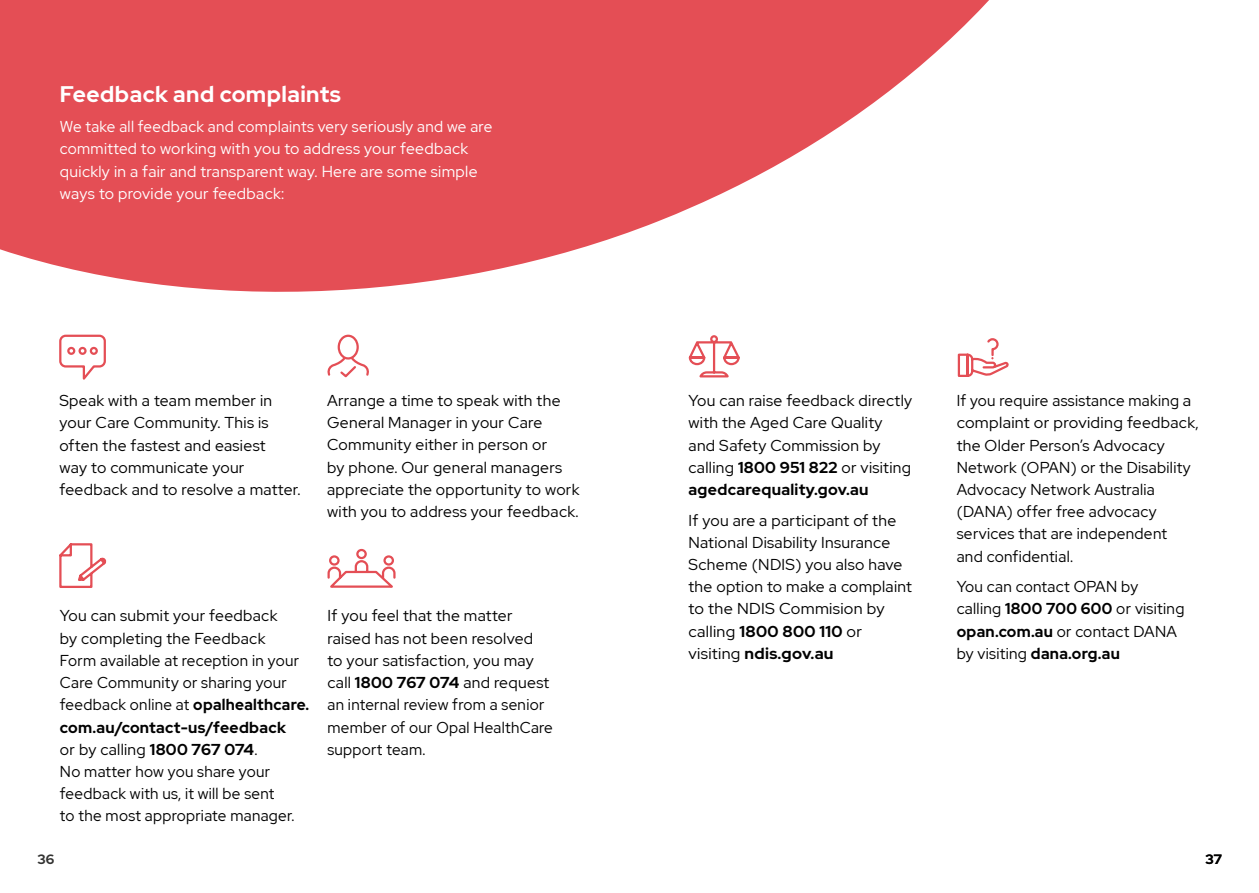
<style>
.page{position:relative;width:1259px;height:893px;background:#fff}
.page>*{position:absolute;margin:0;border:0;box-sizing:border-box;transform-origin:0 0}
.t1{font:700 22.5px "Red Hat Display";letter-spacing:.02em;color:#fff}
.t2{font:15.75px/22.2px "Red Hat Display";letter-spacing:.02em;color:#000}
.t3{font:15.75px/22.2px "Red Hat Display";letter-spacing:.02em;color:#fff}
.t4{font:700 13.5px "Red Hat Display";color:#333332}
.t5{font:700 13.5px "Red Hat Display";color:#000}
.s1{font-weight:700}
</style>
<div class="page">
<svg style="left:0;top:0;width:989px;height:292px;fill:#e44e55"></svg>
<svg style="left:957px;top:338px;width:52px;height:39px"></svg>
<svg style="left:688px;top:335px;width:52px;height:43px"></svg>
<svg style="left:327px;top:334px;width:42px;height:44px"></svg>
<svg style="left:59px;top:334px;width:47px;height:46px"></svg>
<svg style="left:327px;top:548px;width:69px;height:40px"></svg>
<svg style="left:59px;top:543px;width:48px;height:45px"></svg>
<h1 class="t1" style="left:60px;top:79px;width:282px">Feedback and complaints</h1>
<p class="t3" style="left:60px;top:115px;width:434px">We take all feedback and complaints very seriously and we are committed to working with you to address your feedback quickly in a fair and transparent way. Here are some simple ways to provide your feedback:</p>
<p class="t2" style="left:60px;top:389px;width:242px">Speak with a team member in your Care Community. This is often the fastest and easiest<br>way to communicate your feedback and to resolve a matter.</p>
<p class="t2" style="left:688px;top:389px;width:225px">You can raise feedback directly with the Aged Care Quality and Safety Commission by calling <span class="s1">1800 951 822</span> or visiting <span class="s1">agedcarequality.gov.au</span></p>
<p class="t2" style="left:688px;top:509px;width:225px">If you are a participant of the<br>National Disability Insurance<br>Scheme (NDIS) you also have the option to make a complaint to the NDIS Commision by calling <span class="s1">1800 800 110</span> or visiting <span class="s1">ndis.gov.au</span></p>
<p class="t2" style="left:327px;top:389px;width:254px">Arrange a time to speak with the<br>General Manager in your Care<br>Community either in person or<br>by phone. Our general managers appreciate the opportunity to work with you to address your feedback.</p>
<p class="t2" style="left:60px;top:605px;width:251px">You can submit your feedback<br>by completing the Feedback<br>Form available at reception in your<br>Care Community or sharing your feedback online at <span class="s1">opalhealthcare. com.au/contact-us/feedback<br></span>or by calling <span class="s1">1800 767 074</span>.<br>No matter how you share your feedback with us, it will be sent<br>to the most appropriate manager.</p>
<p class="t2" style="left:327px;top:605px;width:227px">If you feel that the matter raised has not been resolved<br>to your satisfaction, you may call <span class="s1">1800 767 074</span> and request an internal review from a senior member of our Opal HealthCare support team.</p>
<p class="t4" style="left:37px;top:851px;width:19px">36</p>
<p class="t2" style="left:956px;top:389px;width:243px">If you require assistance making a complaint or providing feedback, the Older Person’s Advocacy<br>Network (OPAN) or the Disability<br>Advocacy Network Australia (DANA) offer free advocacy services that are independent<br>and confidential.</p>
<p class="t2" style="left:956px;top:575px;width:229px">You can contact OPAN by calling <span class="s1">1800 700 600</span> or visiting <span class="s1">opan.com.au</span> or contact DANA by visiting <span class="s1">dana.org.au</span></p>
<p class="t5" style="left:1205px;top:851px;width:18px">37</p>
</div>
